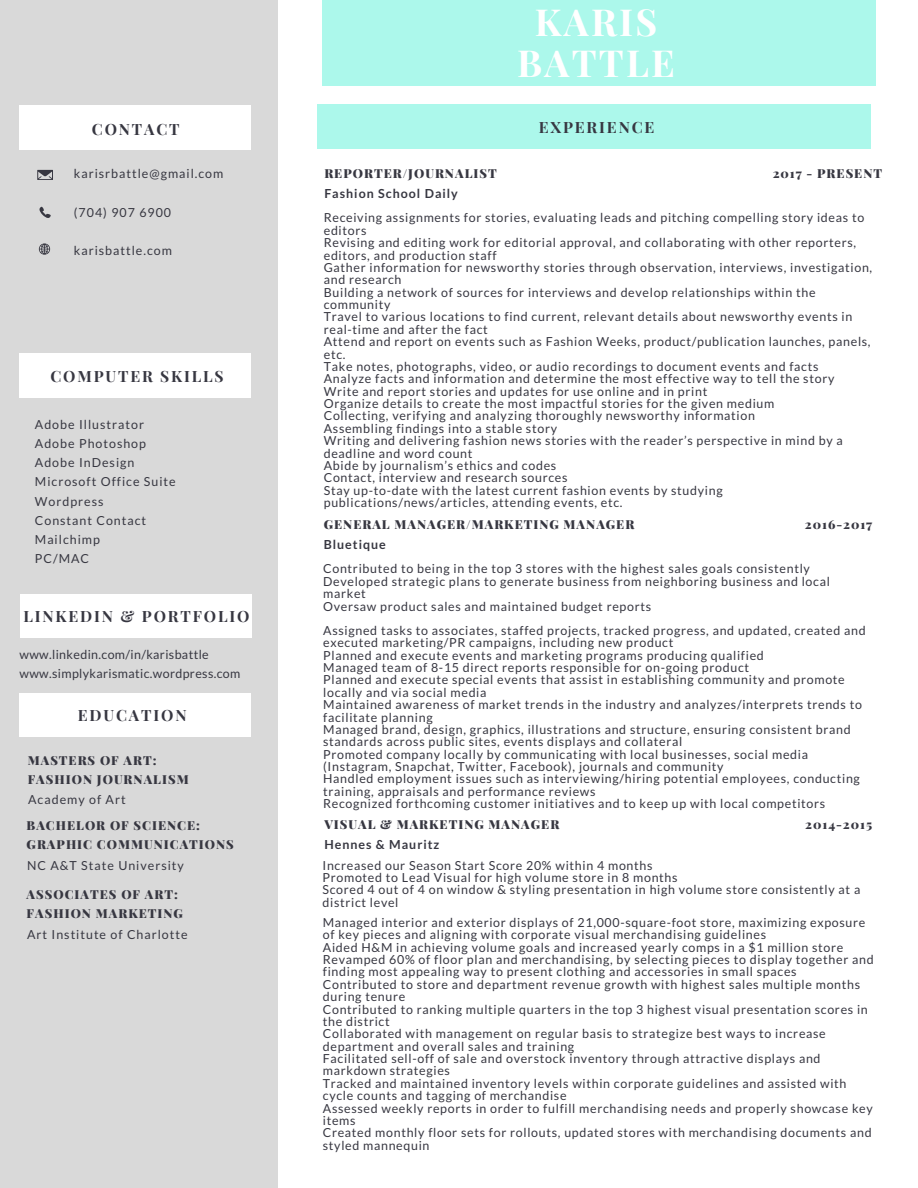
<style>
.page{position:relative;width:918px;height:1188px;background:#fff}
.page>*{position:absolute;margin:0;border:0;box-sizing:border-box;transform-origin:0 0}
.t1{font:700 37.35px/40.5px "Playfair Display";letter-spacing:.06em;color:#fff;text-align:center}
.t2{font:700 15.6px "Playfair Display";letter-spacing:.12em;color:#373741}
.t3{font:12.45px/12.3px "Lato";letter-spacing:.055em;color:#373741}
.t4{font:12.45px/19.2px "Lato";letter-spacing:.08em;color:#373741}
.t5{font:900 12.45px/19.2px "Playfair Display";letter-spacing:.08em;color:#373741}
.t6{font:12.45px/19.2px "Lato";letter-spacing:.03em;color:#373741}
.t7{font:700 12.45px "Lato";letter-spacing:.08em;color:#373741}
</style>
<div class="page">
<div style="left:0;top:0;width:277px;height:1188px;background:#d9d9d9"></div>
<div style="left:322px;top:0;width:554px;height:86px;background:#acf8eb"></div>
<div style="left:19px;top:105px;width:232px;height:44px;background:#fff"></div>
<div style="left:19px;top:354px;width:232px;height:44px;background:#fff"></div>
<div style="left:20px;top:594px;width:232px;height:44px;background:#fff"></div>
<div style="left:19px;top:693px;width:232px;height:44px;background:#fff"></div>
<svg style="left:37px;top:170px;width:16px;height:10px"></svg>
<svg style="left:40px;top:207px;width:11px;height:11px"></svg>
<svg style="left:39px;top:243px;width:11px;height:12px"></svg>
<div style="left:317px;top:105px;width:554px;height:44px;background:#acf8eb"></div>
<p class="t2" style="left:92px;top:118px;width:89px">CONTACT</p>
<p class="t4" style="left:74px;top:164px;width:151px">karisrbattle@gmail.com</p>
<p class="t4" style="left:74px;top:202px;width:99px">(704) 907 6900</p>
<p class="t4" style="left:74px;top:240px;width:100px">karisbattle.com</p>
<p class="t2" style="left:50px;top:365px;width:175px">COMPUTER SKILLS</p>
<p class="t4" style="left:35px;top:415px;width:142px">Adobe Illustrator<br>Adobe Photoshop<br>Adobe InDesign<br>Microsoft Office Suite<br>Wordpress<br>Constant Contact<br>Mailchimp<br>PC/MAC</p>
<p class="t2" style="left:23px;top:605px;width:228px">LINKEDIN &amp; PORTFOLIO</p>
<p class="t6" style="left:20px;top:644px;width:222px">www.linkedin.com/in/karisbattle www.simplykarismatic.wordpress.com</p>
<p class="t2" style="left:78px;top:704px;width:110px">EDUCATION</p>
<p class="t5" style="left:28px;top:750px;width:162px">MASTERS OF ART:<br>FASHION JOURNALISM</p>
<p class="t4" style="left:28px;top:790px;width:99px">Academy of Art</p>
<p class="t5" style="left:27px;top:815px;width:209px">BACHELOR OF SCIENCE:<br>GRAPHIC COMMUNICATIONS</p>
<p class="t4" style="left:27px;top:855px;width:158px">NC A&amp;T State University</p>
<p class="t5" style="left:27px;top:885px;width:158px">ASSOCIATES OF ART:<br>FASHION MARKETING</p>
<p class="t4" style="left:27px;top:924px;width:162px">Art Institute of Charlotte</p>
<h1 class="t1" style="left:517px;top:0;width:159px">KARIS<br>BATTLE</h1>
<p class="t2" style="left:539px;top:116px;width:117px">EXPERIENCE</p>
<p class="t5" style="left:324px;top:163px;width:174px">REPORTER/JOURNALIST</p>
<p class="t5" style="left:773px;top:163px;width:111px">2017 - PRESENT</p>
<p class="t7" style="left:324px;top:186px;width:135px">Fashion School Daily</p>
<p class="t3" style="left:324px;top:211px;width:550px">Receiving assignments for stories, evaluating leads and pitching compelling story ideas to editors<br>Revising and editing work for editorial approval, and collaborating with other reporters, editors, and production staff<br>Gather information for newsworthy stories through observation, interviews, investigation, and research<br>Building a network of sources for interviews and develop relationships within the community<br>Travel to various locations to find current, relevant details about newsworthy events in real-time and after the fact<br>Attend and report on events such as Fashion Weeks, product/publication launches, panels, etc.<br>Take notes, photographs, video, or audio recordings to document events and facts<br>Analyze facts and information and determine the most effective way to tell the story Write and report stories and updates for use online and in print<br>Organize details to create the most impactful stories for the given medium<br>Collecting, verifying and analyzing thoroughly newsworthy information<br>Assembling findings into a stable story<br>Writing and delivering fashion news stories with the reader’s perspective in mind by a deadline and word count<br>Abide by journalism’s ethics and codes<br>Contact, interview and research sources<br>Stay up-to-date with the latest current fashion events by studying publications/news/articles, attending events, etc.</p>
<p class="t5" style="left:324px;top:514px;width:312px">GENERAL MANAGER/MARKETING MANAGER</p>
<p class="t5" style="left:805px;top:514px;width:69px">2016-2017</p>
<p class="t7" style="left:324px;top:537px;width:64px">Bluetique</p>
<p class="t3" style="left:323px;top:562px;width:508px">Contributed to being in the top 3 stores with the highest sales goals consistently Developed strategic plans to generate business from neighboring business and local market<br>Oversaw product sales and maintained budget reports</p>
<p class="t3" style="left:323px;top:624px;width:544px">Assigned tasks to associates, staffed projects, tracked progress, and updated, created and executed marketing/PR campaigns, including new product<br>Planned and execute events and marketing programs producing qualified<br>Managed team of 8-15 direct reports responsible for on-going product<br>Planned and execute special events that assist in establishing community and promote locally and via social media<br>Maintained awareness of market trends in the industry and analyzes/interprets trends to facilitate planning<br>Managed brand, design, graphics, illustrations and structure, ensuring consistent brand standards across public sites, events displays and collateral<br>Promoted company locally by communicating with local businesses, social media (Instagram, Snapchat, Twitter, Facebook), journals and community<br>Handled employment issues such as interviewing/hiring potential employees, conducting training, appraisals and performance reviews<br>Recognized forthcoming customer initiatives and to keep up with local competitors</p>
<p class="t5" style="left:324px;top:815px;width:236px">VISUAL &amp; MARKETING MANAGER</p>
<p class="t5" style="left:805px;top:815px;width:68px">2014-2015</p>
<p class="t7" style="left:324px;top:836px;width:117px">Hennes &amp; Mauritz</p>
<p class="t3" style="left:322px;top:859px;width:539px">Increased our Season Start Score 20% within 4 months<br>Promoted to Lead Visual for high volume store in 8 months<br>Scored 4 out of 4 on window &amp; styling presentation in high volume store consistently at a district level</p>
<p class="t3" style="left:323px;top:916px;width:552px">Managed interior and exterior displays of 21,000-square-foot store, maximizing exposure of key pieces and aligning with corporate visual merchandising guidelines<br>Aided H&amp;M in achieving volume goals and increased yearly comps in a $1 million store Revamped 60% of floor plan and merchandising, by selecting pieces to display together and finding most appealing way to present clothing and accessories in small spaces Contributed to store and department revenue growth with highest sales multiple months during tenure<br>Contributed to ranking multiple quarters in the top 3 highest visual presentation scores in the district<br>Collaborated with management on regular basis to strategize best ways to increase department and overall sales and training<br>Facilitated sell-off of sale and overstock inventory through attractive displays and markdown strategies<br>Tracked and maintained inventory levels within corporate guidelines and assisted with cycle counts and tagging of merchandise<br>Assessed weekly reports in order to fulfill merchandising needs and properly showcase key items<br>Created monthly floor sets for rollouts, updated stores with merchandising documents and styled mannequin</p>
</div>
